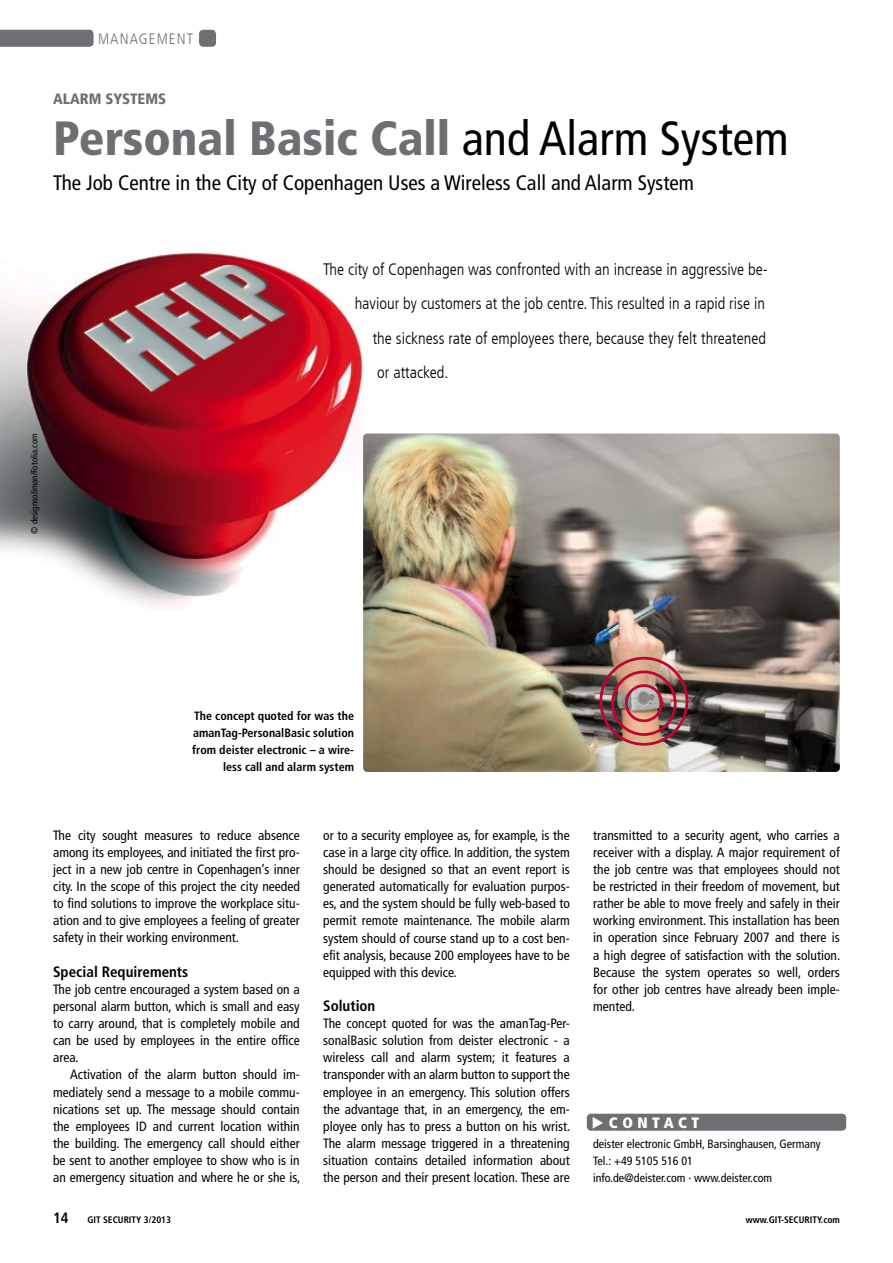
<style>
.page{position:relative;width:893px;height:1263px;background:#fff}
.page>*{position:absolute;margin:0;border:0;box-sizing:border-box;transform-origin:0 0}
.t1{font:900 condensed 48px "Frutiger LT Com";color:#6d6f72}
.t2{font:condensed 21px "Frutiger LT Com";color:#000}
.t3{font:300 condensed 16.5px "Frutiger LT Com";color:#000}
.t4{font:700 condensed 15px "Frutiger LT Com";color:#000}
.t5{font:900 condensed 15px "Frutiger LT Com";color:#6d6f72}
.t6{font:300 condensed 15px "Frutiger LT Com";letter-spacing:.075em;color:#6d6f72}
.t7{font:900 condensed 15px "Frutiger LT Com";letter-spacing:.3em;color:#fff}
.t8{font:condensed 13.5px/17.1px "Frutiger LT Com";color:#000;text-align:justify}
.t9{font:700 condensed 12px/17.1px "Frutiger LT Com";color:#000;text-align:right}
.t10{font:condensed 12px/17.1px "Frutiger LT Com";color:#000}
.t11{font:700 condensed 9.45px "Frutiger LT Com";color:#000}
.t12{font:condensed 9px "Frutiger LT Com";color:#000}
.s1{font-weight:400;color:#000}
.s2{font-size:15px}
</style>
<div class="page">
<div style="left:587px;top:1114px;width:259px;height:17px;background:#6d6f72;border-radius:4px"></div>
<img style="left:0;top:253px;width:293px;height:354px">
<img style="left:363px;top:433px;width:477px;height:339px">
<div style="left:599px;top:657px;width:89px;height:89px;border:3px solid #c00530;border-radius:50%"></div>
<div style="left:611px;top:670px;width:66px;height:66px;border:3px solid #c00530;border-radius:50%"></div>
<div style="left:625px;top:684px;width:38px;height:38px;border:3px solid #c00530;border-radius:50%"></div>
<svg style="left:135px;top:254px;width:243px;height:253px;background:#c23f4c"></svg>
<svg style="left:0;top:30px;width:94px;height:17px;background:#707275"></svg>
<div style="left:199px;top:30px;width:17px;height:17px;background:#6d6f72;border-radius:4px"></div>
<p class="t6" style="left:98px;top:30px;width:61px">Managemen</p>
<p class="t6" style="left:187px;top:30px;width:8px">t</p>
<p class="t5" style="left:53px;top:90px;width:70px">Alarm Syste</p>
<p class="t5" style="left:145px;top:90px;width:21px">ms</p>
<h1 class="t1" style="left:53px;top:110px;width:737px">Personal Basic Call <span class="s1">and Alarm System</span></h1>
<h2 class="t2" style="left:53px;top:170px;width:642px">The Job Centre in the City of Copenhagen Uses a Wireless Call and Alarm System</h2>
<p class="t12" style="left:29px;top:534px;width:102px;rotate:-90deg">© designsoliman/Fotolia.com</p>
<p class="t3" style="left:323px;top:260px;width:446px">The city of Copenhagen was confronted with an increase in aggressive be-</p>
<p class="t3" style="left:355px;top:294px;width:412px">haviour by customers at the job centre. This resulted in a rapid rise in</p>
<p class="t3" style="left:373px;top:328px;width:395px">the sickness rate of employees there, because they felt threatened</p>
<p class="t3" style="left:377px;top:363px;width:73px">or attacked.</p>
<p class="t9" style="left:192px;top:707px;width:163px">The concept quoted for was the amanTag-PersonalBasic solution from deister electronic – a wire&shy;less call and alarm system</p>
<p class="t8" style="left:53px;top:827px;width:248px">The city sought measures to reduce absence among its employees, and initiated the first pro&shy;ject in a new job centre in Copenhagen’s inner city. In the scope of this project the city needed to find solutions to improve the workplace situ&shy;ation and to give employees a feeling of greater safety in their working environment.</p>
<p class="t4" style="left:53px;top:963px;width:137px">Special Requirements</p>
<p class="t8" style="left:53px;top:981px;width:248px">The job centre encouraged a system based on a personal alarm button, which is small and easy to carry around, that is completely mobile and can be used by employees in the entire office area.</p>
<p class="t8" style="left:53px;top:1066px;width:249px;text-indent:17px">Activation of the alarm button should im&shy;mediately send a message to a mobile commu&shy;nications set up. The message should contain the employees ID and current location within the building. The emergency call should either be sent to another employee to show who is in an emergency situation and where he or she is,</p>
<p class="t8" style="left:323px;top:827px;width:248px">or to a security employee as, for example, is the case in a large city office. In addition, the system should be designed so that an event report is generated automatically for evaluation purpos&shy;es, and the system should be fully web-based to permit remote maintenance. The mobile alarm system should of course stand up to a cost ben&shy;efit analysis, because 200 employees have to be equipped with this device.</p>
<p class="t4" style="left:323px;top:997px;width:54px">Solution</p>
<p class="t8" style="left:323px;top:1015px;width:249px">The concept quoted for was the amanTag-Per&shy;sonalBasic solution from deister electronic - a wireless call and alarm system; it features a transponder with an alarm button to support the employee in an emergency. This solution offers the advantage that, in an emergency, the em&shy;ployee only has to press a button on his wrist.<br>The alarm message triggered in a threatening situation contains detailed information about the person and their present location. These are</p>
<p class="t8" style="left:593px;top:827px;width:249px">transmitted to a security agent, who carries a receiver with a display. A major requirement of the job centre was that employees should not be restricted in their freedom of movement, but rather be able to move freely and safely in their working environment. This installation has been in operation since February 2007 and there is a high degree of satisfaction with the solution.<br>Because the system operates so well, orders for other job centres have already been imple&shy;mented.</p>
<p class="t7" style="left:592px;top:1113px;width:109px">▶CONTACT</p>
<p class="t10" style="left:593px;top:1135px;width:229px">deister electronic GmbH, Barsinghausen, Germany<br>Tel.: +49 5105 516 01<br>info.de@deister.com · www.deister.com</p>
<p class="t11" style="left:53px;top:1214px;width:61px"><span class="s2">14</span> GIT Security</p>
<p class="t11" style="left:144px;top:1214px;width:29px">3/2013</p>
<p class="t11" style="left:746px;top:1214px;width:95px">www.GIT-SECURITY.com</p>
</div>
